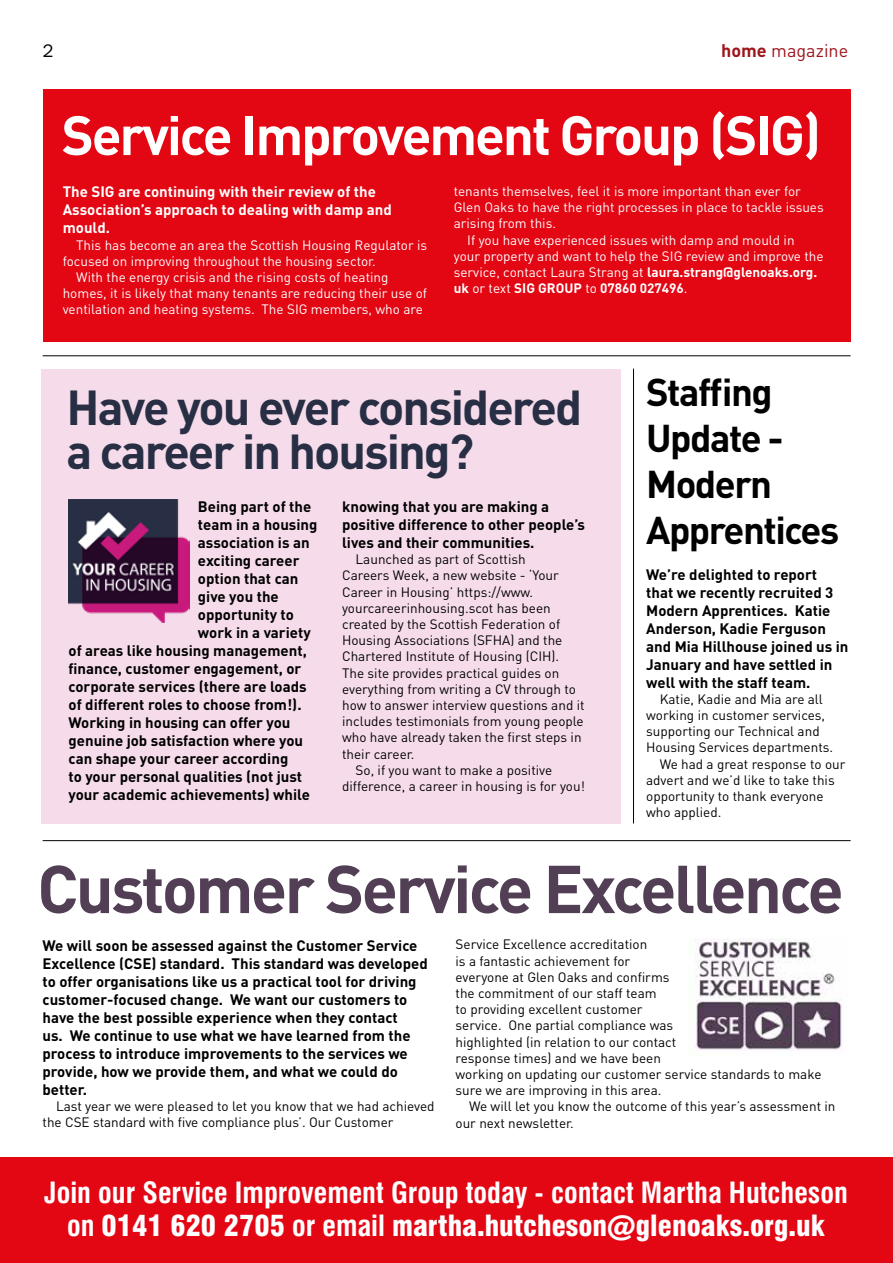
<style>
.page{position:relative;width:893px;height:1263px;background:#fff}
.page>*{position:absolute;margin:0;border:0;box-sizing:border-box;transform-origin:0 0}
.t1{font:700 66.45px "DIN";letter-spacing:-.04em;color:#523f55}
.t2{font:700 54.6px "DIN";letter-spacing:-.04em;color:#fff}
.t3{font:700 48.45px/44.5px "DIN";letter-spacing:-.04em;color:#282f44}
.t4{font:700 38.25px/45.9px "DIN";letter-spacing:-.04em;color:#000}
.t5{font:700 condensed 28.5px/33px "Swiss 721 BT";color:#fff;text-align:center}
.t6{font:18px "DIN";color:#9e151a}
.t7{font:18px "Franklin Gothic IT Cby BT";color:#000}
.t8{font:700 15px/18px "DIN";color:#000}
.t9{font:700 15px/18px "DIN";color:#fff}
.t10{font:13.5px/16.2px "DIN";color:#000}
.t11{font:13.5px "DIN";color:#fff}
.t12{font:700 13.5px "DIN";color:#fff}
.s1{font-weight:700}
.s2{font-weight:400}
.s3{font-weight:900}
</style>
<div class="page">
<div style="left:0;top:1158px;width:893px;height:105px;background:#e30613"></div>
<div style="left:41px;top:369px;width:580px;height:454px;background:#f6dceb"></div>
<div style="left:43px;top:89px;width:808px;height:253px;background:#e30613"></div>
<img style="left:695px;top:938px;width:147px;height:113px">
<img style="left:69px;top:500px;width:120px;height:123px">
<hr style="left:43px;top:355px;width:808px;height:1px;background:#000">
<hr style="left:43px;top:840px;width:808px;height:1px;background:#000">
<hr style="left:633px;top:369px;width:1px;height:454px;background:#000">
<h3 class="t7" style="left:43px;top:40px;width:12px">2</h3>
<h3 class="t6" style="left:721px;top:40px;width:129px"><span class="s1">home</span> magazine</h3>
<h2 class="t2" style="left:62px;top:100px;width:761px">Service Improvement Group (SIG)</h2>
<p class="t9" style="left:63px;top:182px;width:331px">The SIG are continuing with their review of the<br>Association’s approach to dealing with damp and mould.</p>
<p class="t11" style="left:76px;top:236px;width:353px">This has become an area the Scottish Housing Regulator is</p>
<p class="t11" style="left:63px;top:253px;width:315px">focused on improving throughout the housing sector.</p>
<p class="t11" style="left:76px;top:269px;width:314px">With the energy crisis and the rising costs of heating</p>
<p class="t11" style="left:63px;top:285px;width:366px">homes, it is likely that many tenants are reducing their use of</p>
<p class="t11" style="left:63px;top:301px;width:362px">ventilation and heating systems. The SIG members, who are</p>
<p class="t11" style="left:454px;top:183px;width:349px">tenants themselves, feel it is more important than ever for</p>
<p class="t11" style="left:454px;top:199px;width:372px">Glen Oaks to have the right processes in place to tackle issues</p>
<p class="t11" style="left:454px;top:215px;width:104px">arising from this.</p>
<p class="t11" style="left:467px;top:231px;width:329px">If you have experienced issues with damp and mould in</p>
<p class="t11" style="left:454px;top:247px;width:371px">your property and want to help the SIG review and improve the</p>
<p class="t11" style="left:454px;top:264px;width:365px">service, contact Laura Strang at <span class="s1">laura.strang@glenoaks.org.</span></p>
<p class="t12" style="left:454px;top:279px;width:235px">uk <span class="s2">or text</span> SIG GROUP <span class="s2">to</span> 07860 027496<span class="s2">.</span></p>
<h3 class="t3" style="left:66px;top:383px;width:517px">Have you ever considered a career in housing?</h3>
<p class="t8" style="left:198px;top:497px;width:115px">Being part of the</p>
<p class="t8" style="left:198px;top:515px;width:121px">team in a housing</p>
<p class="t8" style="left:198px;top:533px;width:113px">association is an</p>
<p class="t8" style="left:198px;top:551px;width:103px">exciting career</p>
<p class="t8" style="left:198px;top:569px;width:102px">option that can</p>
<p class="t8" style="left:198px;top:587px;width:82px">give you the</p>
<p class="t8" style="left:198px;top:605px;width:98px">opportunity to</p>
<p class="t8" style="left:198px;top:623px;width:114px">work in a variety</p>
<p class="t8" style="left:69px;top:641px;width:240px">of areas like housing management,</p>
<p class="t8" style="left:69px;top:659px;width:234px">finance, customer engagement, or</p>
<p class="t8" style="left:69px;top:677px;width:240px">corporate services (there are loads</p>
<p class="t8" style="left:69px;top:695px;width:235px">of different roles to choose from!).</p>
<p class="t8" style="left:69px;top:713px;width:224px">Working in housing can offer you</p>
<p class="t8" style="left:69px;top:731px;width:236px">genuine job satisfaction where you</p>
<p class="t8" style="left:69px;top:749px;width:221px">can shape your career according</p>
<p class="t8" style="left:69px;top:767px;width:235px">to your personal qualities (not just</p>
<p class="t8" style="left:69px;top:785px;width:243px">your academic achievements) while</p>
<p class="t8" style="left:342px;top:497px;width:245px">knowing that you are making a positive difference to other people’s lives and their communities.</p>
<p class="t10" style="left:356px;top:551px;width:172px">Launched as part of Scottish</p>
<p class="t10" style="left:342px;top:567px;width:218px">Careers Week, a new website - ‘Your</p>
<p class="t10" style="left:342px;top:583px;width:193px">Career in Housing’ https://www.</p>
<p class="t10" style="left:342px;top:600px;width:210px">yourcareerinhousing.scot has been</p>
<p class="t10" style="left:342px;top:616px;width:220px">created by the Scottish Federation of</p>
<p class="t10" style="left:342px;top:632px;width:222px">Housing Associations (SFHA) and the</p>
<p class="t10" style="left:342px;top:648px;width:219px">Chartered Institute of Housing (CIH).</p>
<p class="t10" style="left:342px;top:664px;width:219px">The site provides practical guides on</p>
<p class="t10" style="left:342px;top:681px;width:235px">everything from writing a CV through to</p>
<p class="t10" style="left:342px;top:697px;width:244px">how to answer interview questions and it</p>
<p class="t10" style="left:342px;top:713px;width:243px">includes testimonials from young people</p>
<p class="t10" style="left:342px;top:729px;width:241px">who have already taken the first steps in</p>
<p class="t10" style="left:342px;top:745px;width:74px">their career.</p>
<p class="t10" style="left:356px;top:762px;width:198px">So, if you want to make a positive</p>
<p class="t10" style="left:342px;top:778px;width:244px">difference, a career in housing is for you!</p>
<h3 class="t4" style="left:646px;top:367px;width:194px">Staffing<br>Update -<br>Modern<br>Apprentices</h3>
<p class="t8" style="left:646px;top:564px;width:204px">We’re delighted to report<br>that we recently recruited 3<br>Modern Apprentices. Katie<br>Anderson, Kadie Ferguson and Mia Hillhouse joined us in<br>January and have settled in well with the staff team.</p>
<p class="t10" style="left:660px;top:691px;width:165px">Katie, Kadie and Mia are all</p>
<p class="t10" style="left:646px;top:707px;width:181px">working in customer services,</p>
<p class="t10" style="left:646px;top:723px;width:175px">supporting our Technical and</p>
<p class="t10" style="left:646px;top:739px;width:188px">Housing Services departments.</p>
<p class="t10" style="left:660px;top:755px;width:187px">We had a great response to our</p>
<p class="t10" style="left:646px;top:772px;width:190px">advert and we’d like to take this</p>
<p class="t10" style="left:646px;top:788px;width:179px">opportunity to thank everyone</p>
<p class="t10" style="left:646px;top:804px;width:77px">who applied.</p>
<h1 class="t1" style="left:37px;top:846px;width:808px">Customer Service Excellence</h1>
<p class="t8" style="left:43px;top:936px;width:387px">We will soon be assessed against the Customer Service Excellence (CSE) standard. This standard was developed to offer organisations like us a practical tool for driving customer-focused change. We want our customers to have the best possible experience when they contact<br>us. We continue to use what we have learned from the process to introduce improvements to the services we provide, how we provide them, and what we could do better.</p>
<p class="t10" style="left:43px;top:1098px;width:394px;text-indent:14px">Last year we were pleased to let you know that we had achieved the CSE standard with five compliance plus’. Our Customer</p>
<p class="t10" style="left:456px;top:936px;width:367px">Service Excellence accreditation<br>is a fantastic achievement for<br>everyone at Glen Oaks and confirms<br>the commitment of our staff team<br>to providing excellent customer<br>service. One partial compliance was<br>highlighted (in relation to our contact<br>response times) and we have been<br>working on updating our customer service standards to make sure we are improving in this area.</p>
<p class="t10" style="left:456px;top:1098px;width:381px;text-indent:14px">We will let you know the outcome of this year’s assessment in our next newsletter.</p>
<h3 class="t5" style="left:44px;top:1176px;width:805px">Join our Service Improvement Group today - contact Martha Hutcheson on <span class="s3">0141 620 2705</span> or email <span class="s3">martha.hutcheson@glenoaks.org.uk</span></h3>
</div>
